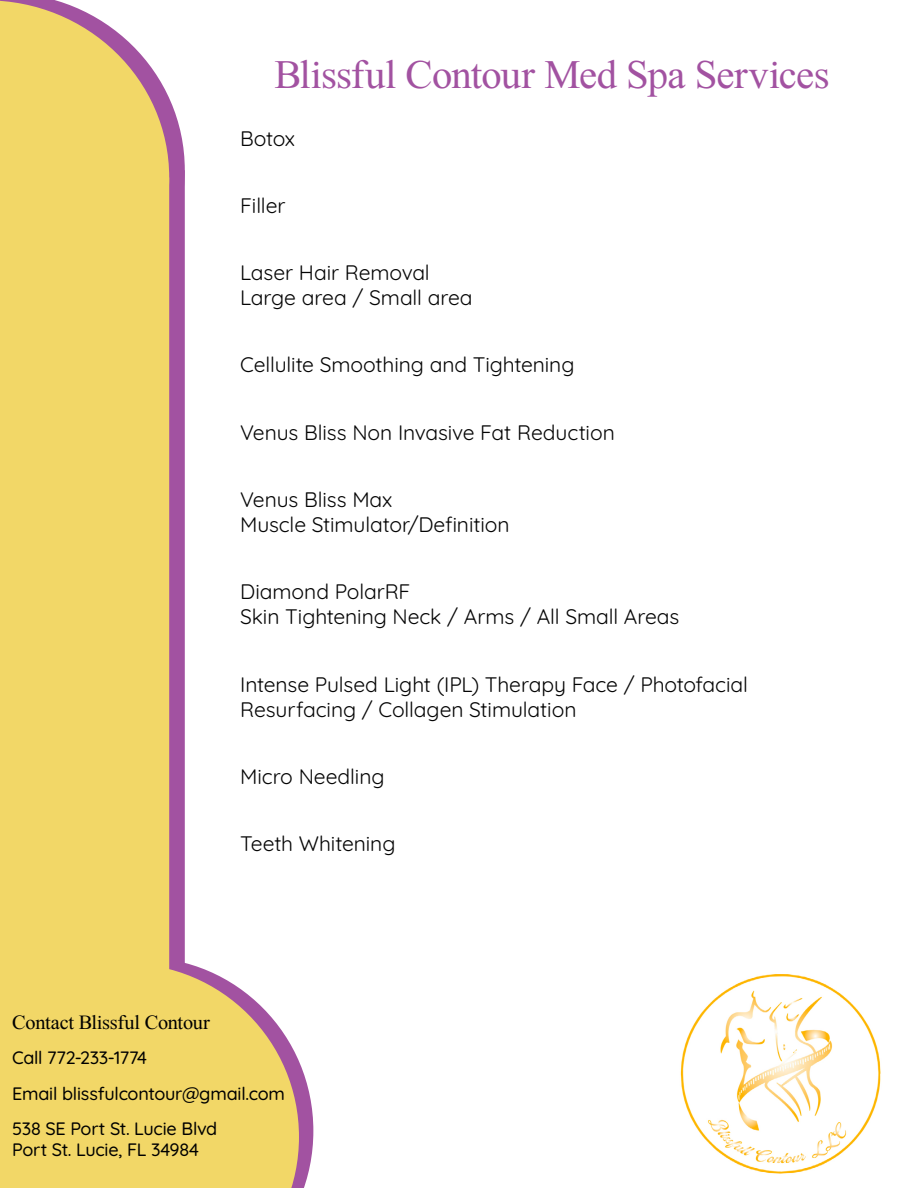
<style>
.page{position:relative;width:918px;height:1188px;background:#fff}
.page>*{position:absolute;margin:0;border:0;box-sizing:border-box;transform-origin:0 0}
.t1{font:39px "Nuosu SIL";letter-spacing:-.015em;color:#a252a1}
.t2{font:300 21px/25.2px "Quicksand";letter-spacing:-.005em;color:#050505}
.t3{font:19.5px "Nuosu SIL";letter-spacing:-.01em;color:#000}
.t4{font:300 18px/35.1px "Quicksand";letter-spacing:-.01em;color:#000}
</style>
<div class="page">
<svg style="left:169px;top:348px;width:16px;height:609px;background:#a4559f"></svg>
<svg style="left:169px;top:98px;width:16px;height:250px;background:#ac65aa"></svg>
<svg style="left:169px;top:957px;width:144px;height:231px"></svg>
<img style="left:680px;top:974px;width:201px;height:200px">
<div style="left:0;top:355px;width:169px;height:609px;background:#f2d767"></div>
<svg style="left:0;top:0;width:169px;height:355px;background:#eed273"></svg>
<svg style="left:0;top:964px;width:299px;height:224px;background:#efd371"></svg>
<h1 class="t1" style="left:275px;top:47px;width:557px">Blissful Contour Med Spa Services</h1>
<p class="t2" style="left:240px;top:123px;width:56px">Botox</p>
<p class="t2" style="left:240px;top:191px;width:47px">Filler</p>
<p class="t2" style="left:240px;top:258px;width:234px">Laser Hair Removal<br>Large area / Small area</p>
<p class="t2" style="left:240px;top:350px;width:336px">Cellulite Smoothing and Tightening</p>
<p class="t2" style="left:240px;top:417px;width:376px">Venus Bliss Non Invasive Fat Reduction</p>
<p class="t2" style="left:240px;top:485px;width:271px">Venus Bliss Max<br>Muscle Stimulator/Definition</p>
<p class="t2" style="left:240px;top:577px;width:441px">Diamond PolarRF<br>Skin Tightening Neck / Arms / All Small Areas</p>
<p class="t2" style="left:240px;top:669px;width:509px">Intense Pulsed Light (IPL) Therapy Face / Photofacial<br>Resurfacing / Collagen Stimulation</p>
<p class="t2" style="left:240px;top:762px;width:146px">Micro Needling</p>
<p class="t2" style="left:240px;top:829px;width:157px">Teeth Whitening</p>
<p class="t3" style="left:12px;top:1009px;width:199px">Contact Blissful Contour</p>
<p class="t4" style="left:12px;top:1039px;width:274px">Call 772-233-1774<br>Email blissfulcontour@gmail.com<br>538 SE Port St. Lucie Blvd</p>
<p class="t4" style="left:12px;top:1131px;width:188px">Port St. Lucie, FL 34984</p>
</div>
